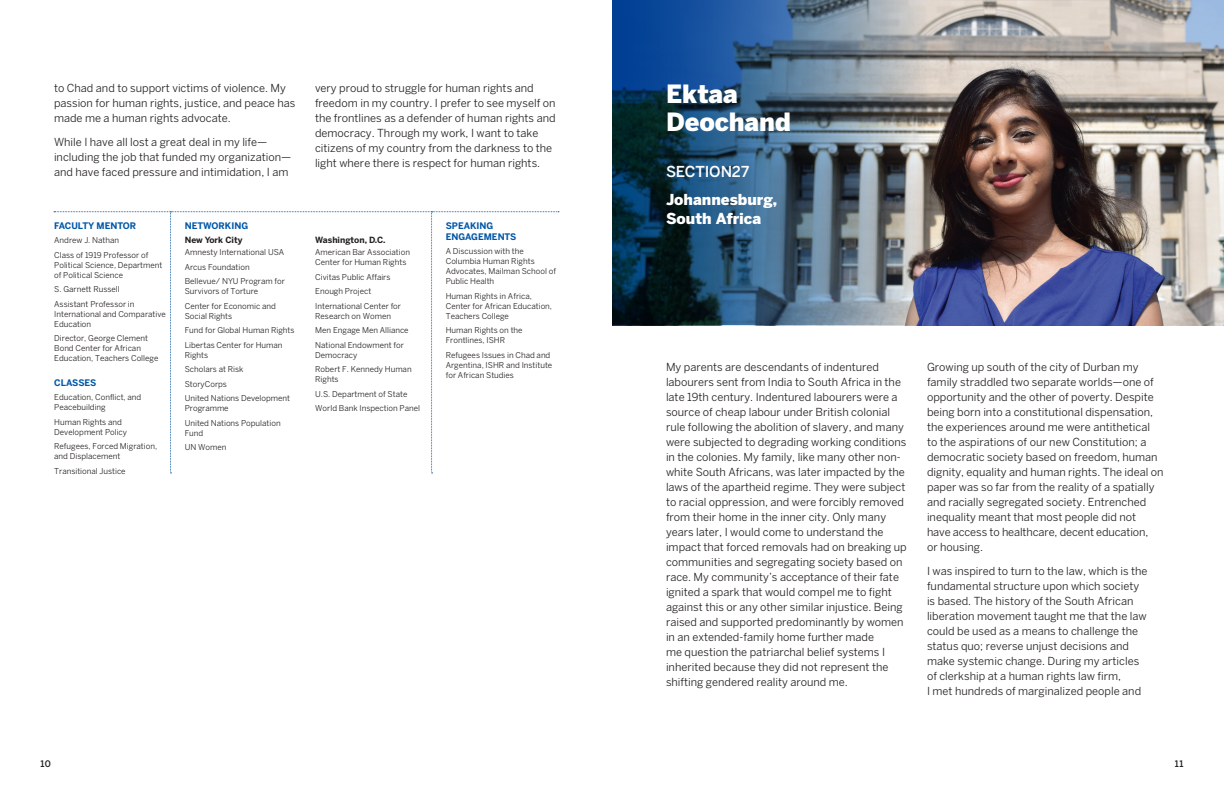
<style>
.page{position:relative;width:1224px;height:792px;background:#fff}
.page>*{position:absolute;margin:0;border:0;box-sizing:border-box;transform-origin:0 0}
._2_Title_ADVOCATE{font:900 25px/28px "Benton Sans";letter-spacing:-.005em;color:#fff}
._2_Country_ADVOCATE{font:900 15px/19px "Benton Sans";color:#fff}
._2_Country_ADVOCATE-2{font:500 15px "Benton Sans";letter-spacing:-.01em;color:#fff}
.body-flow_ALL{font:11px/15px "Benton Sans";color:#231f20}
._2_SIDEBAR_TITLE_201{font:700 9px/11px "Benton Sans";color:#0157a8}
._2_SIDEBAR_TOP-TITLE{font:700 9px "Benton Sans";color:#0157a8}
.t1{font:500 9px "Benton Sans";color:#231f20}
._2_SIDEBAR_CITY_2ND{font:700 8.5px "Benton Sans";color:#231f20}
._2_SIDEBAR_CITY_2019{font:700 8.5px "Benton Sans";color:#231f20}
._2_SIDEBAR_BODY_2019{font:8px/10px "Benton Sans";color:#231f20}
</style>
<div class="page">
<svg style="left:54px;top:212px;width:505px;height:262px"></svg>
<img style="left:927px;top:0;width:297px;height:325px">
<img style="left:612px;top:0;width:315px;height:325px">
<p class="body-flow_ALL" style="left:54px;top:81px;width:243px">to Chad and to support victims of violence. My passion for human rights, justice, and peace has made me a human rights advocate.</p>
<p class="body-flow_ALL" style="left:54px;top:135px;width:239px">While I have all lost a great deal in my life— including the job that funded my organization— and have faced pressure and intimidation, I am</p>
<p class="_2_SIDEBAR_TOP-TITLE" style="left:54px;top:220px;width:84px">FACULTY MENTOR</p>
<p class="_2_SIDEBAR_BODY_2019" style="left:54px;top:235px;width:66px">Andrew J. Nathan</p>
<p class="_2_SIDEBAR_BODY_2019" style="left:54px;top:250px;width:110px">Class of 1919 Professor of<br>Political Science, Department of Political Science</p>
<p class="_2_SIDEBAR_BODY_2019" style="left:54px;top:284px;width:67px">S. Garnett Russell</p>
<p class="_2_SIDEBAR_BODY_2019" style="left:54px;top:299px;width:113px">Assistant Professor in<br>International and Comparative<br>Education</p>
<p class="_2_SIDEBAR_BODY_2019" style="left:54px;top:333px;width:106px">Director, George Clement<br>Bond Center for African<br>Education, Teachers College</p>
<p class="_2_SIDEBAR_TITLE_201" style="left:54px;top:377px;width:44px">CLASSES</p>
<p class="_2_SIDEBAR_BODY_2019" style="left:54px;top:392px;width:89px">Education, Conflict, and<br>Peacebuilding</p>
<p class="_2_SIDEBAR_BODY_2019" style="left:54px;top:417px;width:74px">Human Rights and<br>Development Policy</p>
<p class="_2_SIDEBAR_BODY_2019" style="left:54px;top:441px;width:104px">Refugees, Forced Migration, and Displacement</p>
<p class="_2_SIDEBAR_BODY_2019" style="left:54px;top:466px;width:73px">Transitional Justice</p>
<p class="_2_SIDEBAR_TITLE_201" style="left:185px;top:220px;width:65px">NETWORKING</p>
<p class="_2_SIDEBAR_CITY_2019" style="left:185px;top:235px;width:59px">New York City</p>
<p class="_2_SIDEBAR_BODY_2019" style="left:185px;top:247px;width:101px">Amnesty International USA</p>
<p class="_2_SIDEBAR_BODY_2019" style="left:185px;top:262px;width:66px">Arcus Foundation</p>
<p class="_2_SIDEBAR_BODY_2019" style="left:185px;top:276px;width:102px">Bellevue/ NYU Program for<br>Survivors of Torture</p>
<p class="_2_SIDEBAR_BODY_2019" style="left:185px;top:301px;width:93px">Center for Economic and<br>Social Rights</p>
<p class="_2_SIDEBAR_BODY_2019" style="left:185px;top:325px;width:111px">Fund for Global Human Rights</p>
<p class="_2_SIDEBAR_BODY_2019" style="left:185px;top:340px;width:99px">Libertas Center for Human<br>Rights</p>
<p class="_2_SIDEBAR_BODY_2019" style="left:185px;top:364px;width:60px">Scholars at Risk</p>
<p class="_2_SIDEBAR_BODY_2019" style="left:185px;top:379px;width:44px">StoryCorps</p>
<p class="_2_SIDEBAR_BODY_2019" style="left:185px;top:393px;width:107px">United Nations Development<br>Programme</p>
<p class="_2_SIDEBAR_BODY_2019" style="left:185px;top:418px;width:97px">United Nations Population<br>Fund</p>
<p class="_2_SIDEBAR_BODY_2019" style="left:185px;top:442px;width:43px">UN Women</p>
<p class="body-flow_ALL" style="left:315px;top:81px;width:242px">very proud to struggle for human rights and freedom in my country. I prefer to see myself on the frontlines as a defender of human rights and democracy. Through my work, I want to take citizens of my country from the darkness to the light where there is respect for human rights.</p>
<p class="_2_Title_ADVOCATE" style="left:666px;top:79px;width:126px">Ektaa<br>Deochand</p>
<p class="_2_Country_ADVOCATE-2" style="left:666px;top:162px;width:85px">SECTION27</p>
<p class="_2_Country_ADVOCATE" style="left:666px;top:189px;width:113px">Johannesburg,<br>South Africa</p>
<p class="_2_SIDEBAR_TITLE_201" style="left:446px;top:220px;width:72px">SPEAKING<br>ENGAGEMENTS</p>
<p class="_2_SIDEBAR_BODY_2019" style="left:446px;top:246px;width:112px">A Discussion with the<br>Columbia Human Rights<br>Advocates, Mailman School of<br>Public Health</p>
<p class="_2_SIDEBAR_BODY_2019" style="left:446px;top:291px;width:108px">Human Rights in Africa,<br>Center for African Education,<br>Teachers College</p>
<p class="_2_SIDEBAR_BODY_2019" style="left:446px;top:325px;width:78px">Human Rights on the<br>Frontlines, ISHR</p>
<p class="_2_SIDEBAR_BODY_2019" style="left:446px;top:350px;width:108px">Refugees Issues in Chad and<br>Argentina, ISHR and Institute for African Studies</p>
<p class="body-flow_ALL" style="left:666px;top:360px;width:242px">My parents are descendants of indentured labourers sent from India to South Africa in the late 19th century. Indentured labourers were a source of cheap labour under British colonial rule following the abolition of slavery, and many were subjected to degrading working conditions in the colonies. My family, like many other non&shy;white South Africans, was later impacted by the laws of the apartheid regime. They were subject to racial oppression, and were forcibly removed from their home in the inner city. Only many years later, I would come to understand the impact that forced removals had on breaking up communities and segregating society based on race. My community’s acceptance of their fate ignited a spark that would compel me to fight against this or any other similar injustice. Being raised and supported predominantly by women in an extended-family home further made<br>me question the patriarchal belief systems I inherited because they did not represent the shifting gendered reality around me.</p>
<p class="body-flow_ALL" style="left:927px;top:360px;width:238px">Growing up south of the city of Durban my family straddled two separate worlds—one of opportunity and the other of poverty. Despite being born into a constitutional dispensation, the experiences around me were antithetical<br>to the aspirations of our new Constitution; a democratic society based on freedom, human dignity, equality and human rights. The ideal on paper was so far from the reality of a spatially and racially segregated society. Entrenched inequality meant that most people did not<br>have access to healthcare, decent education,<br>or housing.</p>
<p class="_2_SIDEBAR_CITY_2ND" style="left:315px;top:235px;width:72px">Washington, D.C.</p>
<p class="_2_SIDEBAR_BODY_2019" style="left:315px;top:247px;width:96px">American Bar Association<br>Center for Human Rights</p>
<p class="_2_SIDEBAR_BODY_2019" style="left:315px;top:272px;width:77px">Civitas Public Affairs</p>
<p class="_2_SIDEBAR_BODY_2019" style="left:315px;top:286px;width:58px">Enough Project</p>
<p class="_2_SIDEBAR_BODY_2019" style="left:315px;top:301px;width:87px">International Center for<br>Research on Women</p>
<p class="_2_SIDEBAR_BODY_2019" style="left:315px;top:325px;width:95px">Men Engage Men Alliance</p>
<p class="_2_SIDEBAR_BODY_2019" style="left:315px;top:340px;width:90px">National Endowment for<br>Democracy</p>
<p class="_2_SIDEBAR_BODY_2019" style="left:315px;top:364px;width:98px">Robert F. Kennedy Human<br>Rights</p>
<p class="_2_SIDEBAR_BODY_2019" style="left:315px;top:389px;width:94px">U.S. Department of State</p>
<p class="_2_SIDEBAR_BODY_2019" style="left:315px;top:403px;width:106px">World Bank Inspection Panel</p>
<p class="body-flow_ALL" style="left:927px;top:564px;width:222px">I was inspired to turn to the law, which is the fundamental structure upon which society is based. The history of the South African liberation movement taught me that the law could be used as a means to challenge the status quo; reverse unjust decisions and make systemic change. During my articles of clerkship at a human rights law firm,<br>I met hundreds of marginalized people and</p>
<p class="t1" style="left:40px;top:758px;width:12px">10</p>
<p class="t1" style="left:1175px;top:758px;width:10px">11</p>
</div>
